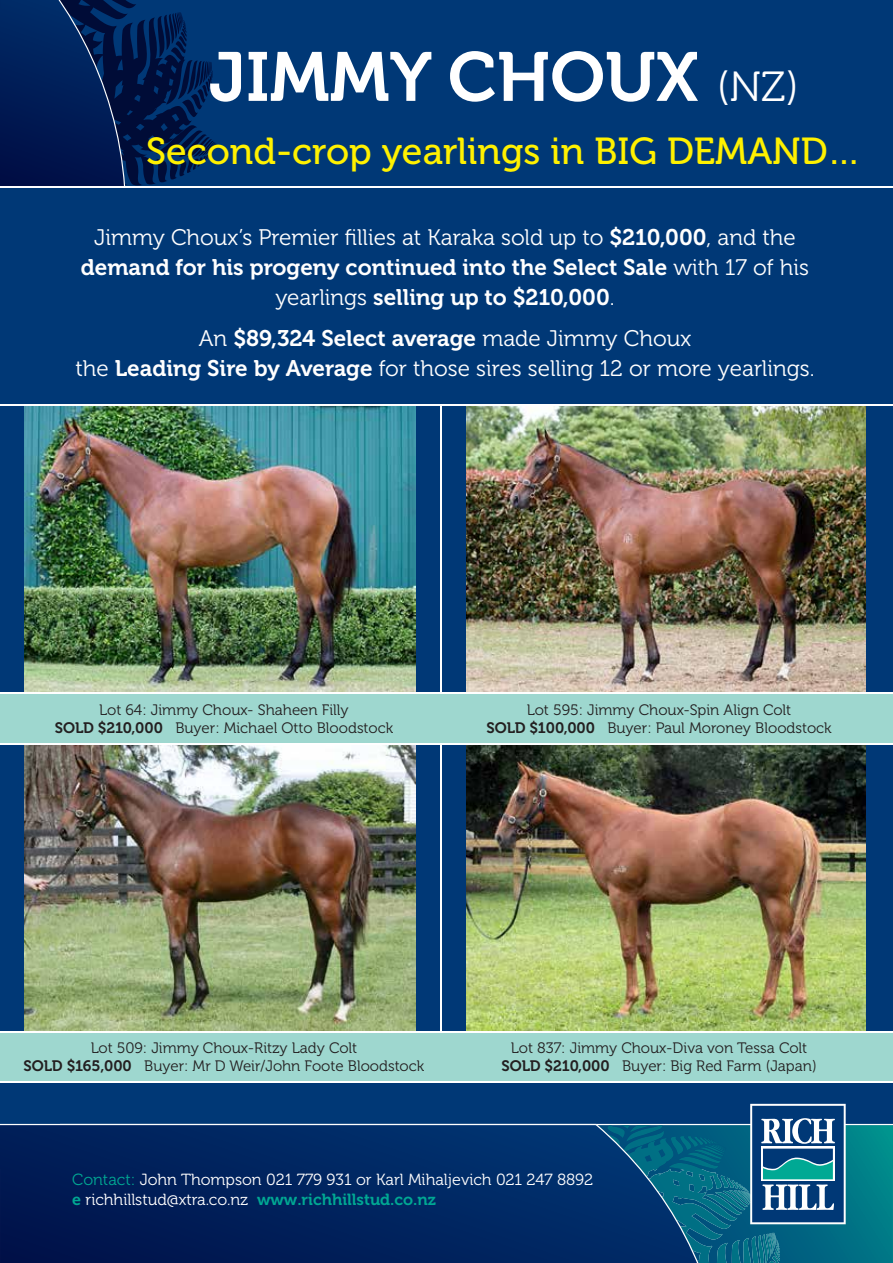
<style>
.page{position:relative;width:893px;height:1263px;background:#fff}
.page>*{position:absolute;margin:0;border:0;box-sizing:border-box;transform-origin:0 0}
.t1{font:69px "Museo 700";color:#fff}
.t2{font:37.5px "Museo 500";color:#fff100}
.t3{font:22.5px/30px "Museo 700";color:#fff;text-align:center}
.t4{font:22.5px "Museo 300";color:#fff}
.t5{font:16.05px "Museo 300";color:#fff}
.t6{font:16.05px "Museo 700";color:#00a893}
.t7{font:15.15px/18.1px "Museo 300";color:#231f20;text-align:center}
.s1{font-family:"Museo 300";font-size:42px}
.s2{font-family:"Museo 700"}
.s3{font-family:"Museo 300"}
.s4{color:#00a893}
.s5{font-family:"Museo 300";color:#fff}
</style>
<div class="page">
<div style="left:0;top:0;width:893px;height:1170px;background:#003876"></div>
<svg style="left:846px;top:1124px;width:47px;height:139px;background:#027f89"></svg>
<svg style="left:0;top:1124px;width:596px;height:139px;background:#02245f"></svg>
<svg style="left:0;top:0;width:217px;height:187px"></svg>
<img style="left:466px;top:406px;width:400px;height:286px">
<img style="left:24px;top:406px;width:391px;height:286px">
<img style="left:466px;top:745px;width:400px;height:287px">
<img style="left:24px;top:745px;width:391px;height:287px">
<div style="left:0;top:1032px;width:893px;height:50px;background:#9ed7cf"></div>
<svg style="left:596px;top:1104px;width:250px;height:159px"></svg>
<hr style="left:0;top:187px;width:893px;height:1px;background:#fff">
<hr style="left:0;top:1032px;width:893px;height:1px;background:#fff">
<hr style="left:0;top:1082px;width:893px;height:1px;background:#fff">
<hr style="left:440px;top:405px;width:1px;height:627px;background:#fff">
<div style="left:0;top:693px;width:893px;height:51px;background:#9ed7cf"></div>
<hr style="left:0;top:692px;width:893px;height:1px;background:#fff">
<hr style="left:0;top:743px;width:893px;height:2px;background:#fff">
<hr style="left:0;top:404px;width:893px;height:2px;background:#fff">
<h1 class="t1" style="left:209px;top:39px;width:591px">JIMMY CHOUX <span class="s1">(NZ)</span></h1>
<h2 class="t2" style="left:146px;top:130px;width:717px">Second-crop yearlings in BIG DEMAND…</h2>
<h3 class="t4" style="left:94px;top:226px;width:703px">Jimmy Choux’s Premier fillies at Karaka sold up to <span class="s2">$210,000</span>, and the</h3>
<h3 class="t3" style="left:81px;top:253px;width:730px">demand for his progeny continued into the Select Sale <span class="s3">with 17 of his yearlings</span> selling up to $210,000<span class="s3">.</span></h3>
<h3 class="t3" style="left:199px;top:323px;width:494px"><span class="s3">An</span> $89,324 Select average <span class="s3">made Jimmy Choux</span></h3>
<h3 class="t4" style="left:75px;top:356px;width:741px">the <span class="s2">Leading Sire by Average</span> for those sires selling 12 or more yearlings.</h3>
<p class="t7" style="left:55px;top:701px;width:340px">Lot 64: Jimmy Choux- Shaheen Filly<br><span class="s2">SOLD $210,000</span> Buyer: Michael Otto Bloodstock</p>
<p class="t7" style="left:486px;top:701px;width:347px">Lot 595: Jimmy Choux-Spin Align Colt<br><span class="s2">SOLD $100,000</span> Buyer: Paul Moroney Bloodstock</p>
<p class="t7" style="left:24px;top:1039px;width:402px">Lot 509: Jimmy Choux-Ritzy Lady Colt<br><span class="s2">SOLD $165,000</span> Buyer: Mr D Weir/John Foote Bloodstock</p>
<p class="t7" style="left:502px;top:1039px;width:317px">Lot 837: Jimmy Choux-Diva von Tessa Colt<br><span class="s2">SOLD $210,000</span> Buyer: Big Red Farm (Japan)</p>
<p class="t5" style="left:72px;top:1170px;width:523px"><span class="s4">Contact:</span> John Thompson 021 779 931 or Karl Mihaljevich 021 247 8892</p>
<p class="t6" style="left:72px;top:1191px;width:365px">e <span class="s5">richhillstud@xtra.co.nz</span> www.richhillstud.co.nz</p>
</div>
